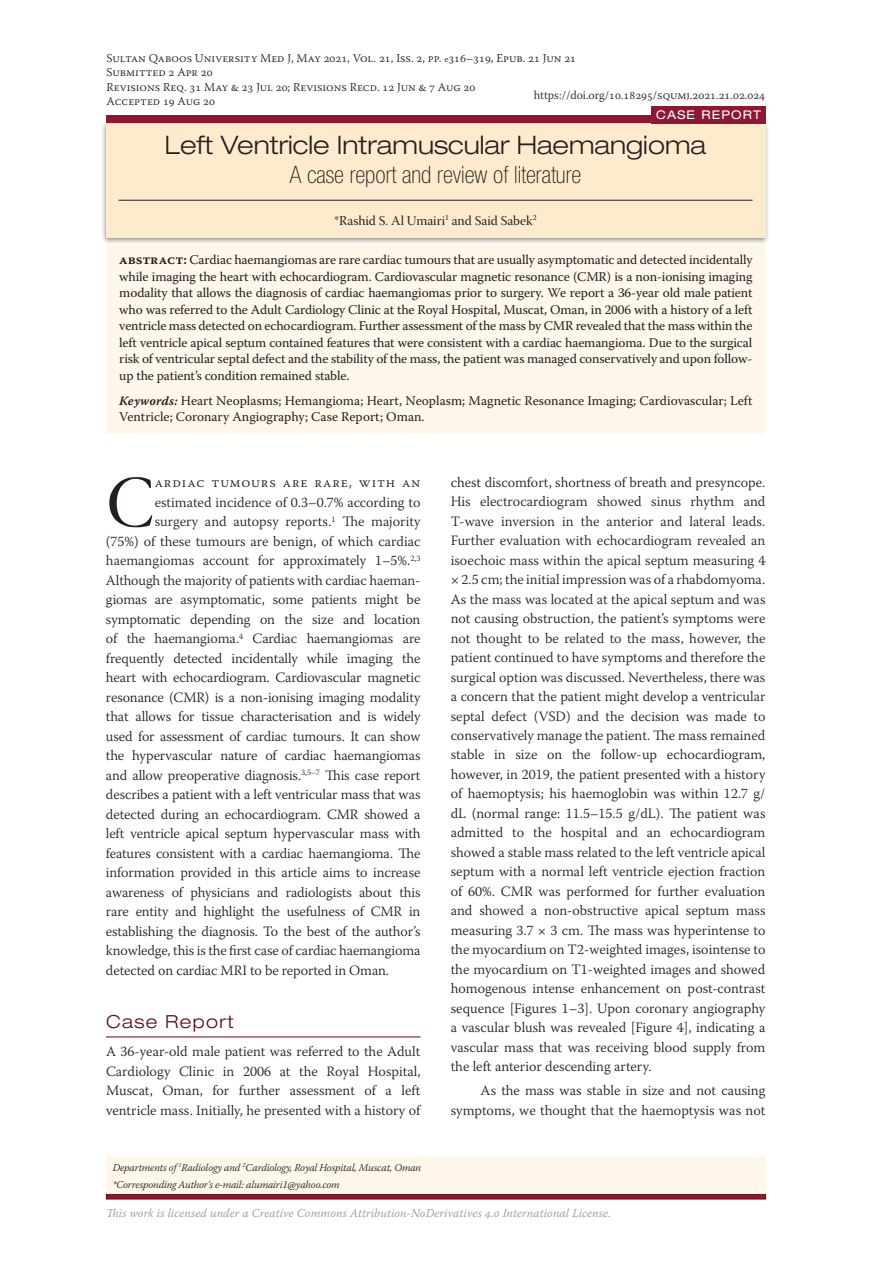
<style>
.page{position:relative;width:893px;height:1263px;background:#fff}
.page>*{position:absolute;margin:0;border:0;box-sizing:border-box;transform-origin:0 0}
.t1{font:76.8px "Garamond";color:#231f20}
.t2{font:300 expanded 25.5px "Helvetica Neue LT Pro";color:#231f20}
.t3{font:100 condensed 24px "Helvetica Neue LT Pro";color:#231f20}
.t4{font:300 expanded 18px "Helvetica Neue LT Pro";letter-spacing:.075em;color:#60080e}
.t5{font:300 14.25px/19.5px "Warnock Pro";color:#231f20;text-align:justify}
.t6{font:300 14.25px "Warnock Pro";letter-spacing:.06em;color:#231f20}
.t7{font:13.5px "Warnock Pro Subh";color:#231f20}
.t8{font:13.35px/16.5px "Warnock Pro";color:#231f20;text-align:justify}
.t9{font:300 12px/14.4px "Warnock Pro";color:#231f20}
.t10{font:italic 300 12px "Warnock Pro";letter-spacing:.01em;color:#939598}
.t11{font:expanded 12px "Helvetica Neue LT Pro";letter-spacing:.1em;color:#fff}
.t12{font:italic 300 10.5px/16.8px "Warnock Pro";letter-spacing:-.02em;color:#231f20}
.s1{font-size:9px}
.s2{font-family:"Warnock Pro Semibold Capt";font-size:13.5px}
.s3{font-family:"Warnock Pro Semibold It Capt";font-size:12.75px}
</style>
<div class="page">
<svg style="left:106px;top:1194px;width:660px;height:5px;background:#84152c"></svg>
<div style="left:106px;top:1157px;width:659px;height:37px;background:#fef7ea"></div>
<div style="left:107px;top:242px;width:658px;height:192px;background:#fef7ea"></div>
<div style="left:101px;top:121px;width:669px;height:123px;background:#231f20;opacity:.5"></div>
<div style="left:106px;top:123px;width:659px;height:115px;background:#feeacc"></div>
<hr style="left:119px;top:200px;width:633px;height:1px;background:#231f20">
<hr style="left:106px;top:1037px;width:314px;height:1px;background:#60080e">
<div style="left:106px;top:116px;width:659px;height:7px;background:#8e1834"></div>
<div style="left:651px;top:106px;width:114px;height:17px;background:#8e1834"></div>
<p class="t9" style="left:107px;top:50px;width:471px">Sultan Qaboos University Med J, May 2021, Vol. 21, Iss. 2, pp. <span class="s1">e</span>316–319, Epub. 21 Jun 21<br>Submitted 2 Apr 20<br>Revisions Req. 31 May &amp; 23 Jul 20; Revisions Recd. 12 Jun &amp; 7 Aug 20<br>Accepted 19 Aug 20</p>
<p class="t9" style="left:534px;top:87px;width:233px">https://doi.org/10.18295/squmj.2021.21.02.024</p>
<p class="t11" style="left:656px;top:108px;width:106px">CASE REPORT</p>
<h2 class="t2" style="left:165px;top:130px;width:543px">Left Ventricle Intramuscular Haemangioma</h2>
<h3 class="t3" style="left:290px;top:162px;width:293px">A case report and review of literature</h3>
<p class="t7" style="left:335px;top:213px;width:203px">*Rashid S. Al Umairi<sup>1</sup> and Said Sabek<sup>2</sup></p>
<p class="t8" style="left:119px;top:252px;width:635px"><span class="s2">abstract:</span> Cardiac haemangiomas are rare cardiac tumours that are usually asymptomatic and detected incidentally while imaging the heart with echocardiogram. Cardiovascular magnetic resonance (CMR) is a non-ionising imaging modality that allows the diagnosis of cardiac haemangiomas prior to surgery. We report a 36-year old male patient who was referred to the Adult Cardiology Clinic at the Royal Hospital, Muscat, Oman, in 2006 with a history of a left ventricle mass detected on echocardiogram. Further assessment of the mass by CMR revealed that the mass within the left ventricle apical septum contained features that were consistent with a cardiac haemangioma. Due to the surgical risk of ventricular septal defect and the stability of the mass, the patient was managed conservatively and upon follow&shy;up the patient’s condition remained stable.</p>
<p class="t8" style="left:119px;top:392px;width:635px"><span class="s3">Keywords:</span> Heart Neoplasms; Hemangioma; Heart, Neoplasm; Magnetic Resonance Imaging; Cardiovascular; Left<br>Ventricle; Coronary Angiography; Case Report; Oman.</p>
<h1 class="t1" style="left:106px;top:450px;width:50px">C</h1>
<p class="t6" style="left:155px;top:474px;width:267px">ardiac tumours are rare, with an</p>
<p class="t5" style="left:155px;top:492px;width:267px">estimated incidence of 0.3–0.7% according to</p>
<p class="t5" style="left:155px;top:512px;width:267px">surgery and autopsy reports.<sup>1</sup> The majority</p>
<p class="t5" style="left:106px;top:531px;width:316px">(75%) of these tumours are benign, of which cardiac</p>
<p class="t5" style="left:106px;top:551px;width:316px">haemangiomas account for approximately 1–5%.<sup>2,3</sup></p>
<p class="t5" style="left:106px;top:570px;width:316px">Although the majority of patients with cardiac haeman-</p>
<p class="t5" style="left:106px;top:590px;width:316px">giomas are asymptomatic, some patients might be</p>
<p class="t5" style="left:106px;top:609px;width:316px">symptomatic depending on the size and location</p>
<p class="t5" style="left:106px;top:629px;width:316px">of the haemangioma.<sup>4</sup> Cardiac haemangiomas are</p>
<p class="t5" style="left:106px;top:648px;width:316px">frequently detected incidentally while imaging the</p>
<p class="t5" style="left:106px;top:668px;width:316px">heart with echocardiogram. Cardiovascular magnetic</p>
<p class="t5" style="left:106px;top:687px;width:316px">resonance (CMR) is a non-ionising imaging modality</p>
<p class="t5" style="left:106px;top:707px;width:316px">that allows for tissue characterisation and is widely</p>
<p class="t5" style="left:106px;top:726px;width:316px">used for assessment of cardiac tumours. It can show</p>
<p class="t5" style="left:106px;top:746px;width:316px">the hypervascular nature of cardiac haemangiomas</p>
<p class="t5" style="left:106px;top:765px;width:316px">and allow preoperative diagnosis.<sup>3,5–7</sup> This case report</p>
<p class="t5" style="left:106px;top:785px;width:316px">describes a patient with a left ventricular mass that was</p>
<p class="t5" style="left:106px;top:804px;width:316px">detected during an echocardiogram. CMR showed a</p>
<p class="t5" style="left:106px;top:824px;width:316px">left ventricle apical septum hypervascular mass with</p>
<p class="t5" style="left:106px;top:843px;width:316px">features consistent with a cardiac haemangioma. The</p>
<p class="t5" style="left:106px;top:863px;width:316px">information provided in this article aims to increase</p>
<p class="t5" style="left:106px;top:882px;width:316px">awareness of physicians and radiologists about this</p>
<p class="t5" style="left:106px;top:902px;width:316px">rare entity and highlight the usefulness of CMR in</p>
<p class="t5" style="left:106px;top:921px;width:316px">establishing the diagnosis. To the best of the author’s</p>
<p class="t5" style="left:106px;top:940px;width:316px">knowledge, this is the first case of cardiac haemangioma</p>
<p class="t5" style="left:106px;top:960px;width:285px">detected on cardiac MRI to be reported in Oman.</p>
<p class="t4" style="left:106px;top:1011px;width:129px">Case Report</p>
<p class="t5" style="left:106px;top:1042px;width:316px">A 36-year-old male patient was referred to the Adult Cardiology Clinic in 2006 at the Royal Hospital, Muscat, Oman, for further assessment of a left ventricle mass. Initially, he presented with a history of</p>
<p class="t12" style="left:113px;top:1159px;width:310px">Departments of <sup>1</sup>Radiology and <sup>2</sup>Cardiology, Royal Hospital, Muscat, Oman *Corresponding Author’s e-mail: alumairi1@yahoo.com</p>
<p class="t5" style="left:451px;top:472px;width:316px">chest discomfort, shortness of breath and presyncope.<br>His electrocardiogram showed sinus rhythm and T-wave inversion in the anterior and lateral leads.<br>Further evaluation with echocardiogram revealed an isoechoic mass within the apical septum measuring 4 × 2.5 cm; the initial impression was of a rhabdomyoma.<br>As the mass was located at the apical septum and was not causing obstruction, the patient’s symptoms were not thought to be related to the mass, however, the patient continued to have symptoms and therefore the surgical option was discussed. Nevertheless, there was a concern that the patient might develop a ventricular septal defect (VSD) and the decision was made to conservatively manage the patient. The mass remained stable in size on the follow-up echocardiogram, however, in 2019, the patient presented with a history of haemoptysis; his haemoglobin was within 12.7 g/ dL (normal range: 11.5–15.5 g/dL). The patient was admitted to the hospital and an echocardiogram showed a stable mass related to the left ventricle apical septum with a normal left ventricle ejection fraction of 60%. CMR was performed for further evaluation and showed a non-obstructive apical septum mass measuring 3.7 × 3 cm. The mass was hyperintense to the myocardium on T2-weighted images, isointense to the myocardium on T1-weighted images and showed homogenous intense enhancement on post-contrast sequence [Figures 1–3]. Upon coronary angiography a vascular blush was revealed [Figure 4], indicating a vascular mass that was receiving blood supply from the left anterior descending artery.</p>
<p class="t5" style="left:451px;top:1080px;width:316px;text-align:right">As the mass was stable in size and not causing symptoms, we thought that the haemoptysis was not</p>
<p class="t10" style="left:106px;top:1206px;width:506px">This work is licensed under a Creative Commons Attribution-NoDerivatives 4.0 International License.</p>
</div>
